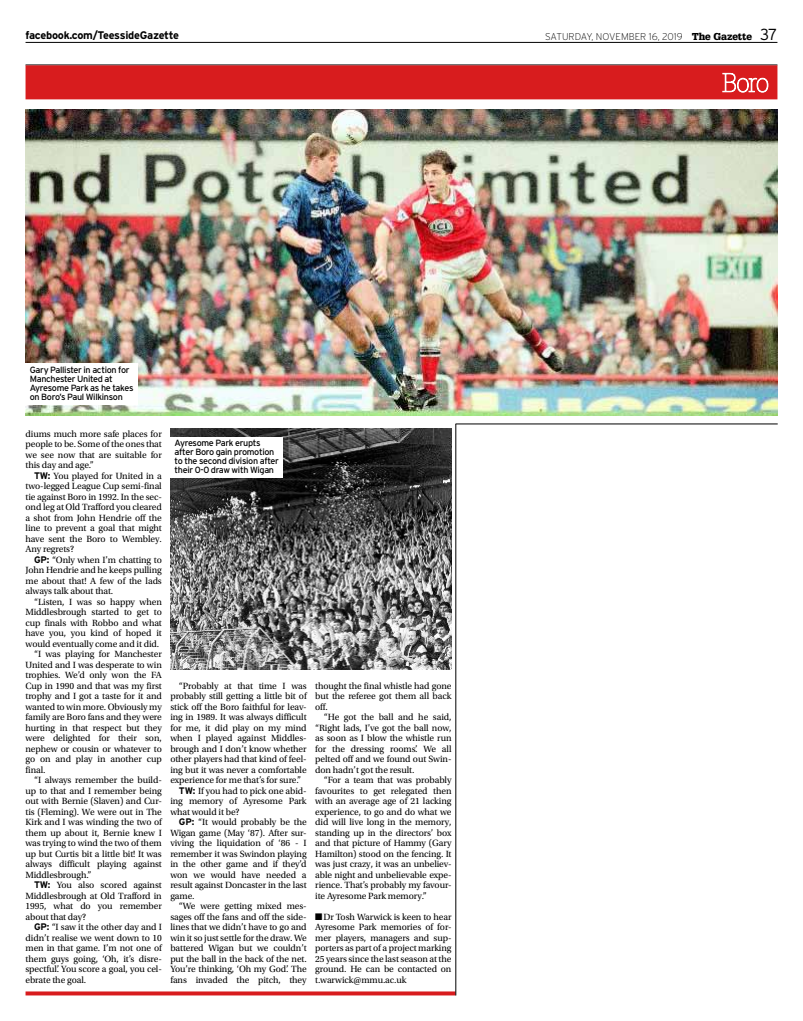
<style>
.page{position:relative;width:803px;height:1021px;background:#fff}
.page>*{position:absolute;margin:0;border:0;box-sizing:border-box;transform-origin:0 0}
.t1{font:700 11px "Interstate";letter-spacing:-.025em;color:#000}
.t2{font:200 9.8px "Interstate";color:#000}
.t3{font:9.5px/10.5px "Utopia Std";letter-spacing:-.01em;color:#000;text-align:justify}
.t4{font:9px/9px "Interstate";letter-spacing:-.035em;color:#000}
.s1{font-family:"Glypha LT Std";font-weight:900}
.s2{font-weight:300;font-size:16px}
.s3{font-family:"Interstate";font-weight:700}
</style>
<div class="page">
<hr style="left:26px;top:42px;width:751px;height:1px;background:#000">
<div style="left:26px;top:65px;width:751px;height:34px;background:#d81c1e"></div>
<svg style="left:722px;top:73px;width:46px;height:19px"></svg>
<svg style="left:26px;top:991px;width:429px;height:4px;background:#dc3638"></svg>
<img style="left:26px;top:109px;width:751px;height:306px">
<div style="left:26px;top:363px;width:111px;height:41px;background:#fff"></div>
<img style="left:170px;top:428px;width:281px;height:241px">
<div style="left:170px;top:436px;width:113px;height:41px;background:#fff"></div>
<hr style="left:455px;top:424px;width:1px;height:571px;background:#000">
<hr style="left:455px;top:423px;width:322px;height:1px;background:#000">
<p class="t1" style="left:26px;top:29px;width:155px">facebook.com/TeessideGazette</p>
<p class="t2" style="left:545px;top:30px;width:234px">SATURDAY, NOVEMBER 16, 2019 <span class="s1">The Gazette</span> <span class="s2">37</span></p>
<p class="t4" style="left:30px;top:365px;width:105px">Gary Pallister in action for<br>Manchester United at<br>Ayresome Park as he takes on Boro’s Paul Wilkinson</p>
<p class="t3" style="left:26px;top:428px;width:138px">diums much more safe places for people to be. Some of the ones that we see now that are suitable for this day and age.”</p>
<p class="t3" style="left:26px;top:470px;width:138px;text-indent:9px"><span class="s3">TW:</span> You played for United in a two-legged League Cup semi-final tie against Boro in 1992. In the sec&shy;ond leg at Old Trafford you cleared a shot from John Hendrie off the line to prevent a goal that might have sent the Boro to Wembley.<br>Any regrets?</p>
<p class="t3" style="left:26px;top:554px;width:138px;text-indent:9px"><span class="s3">GP:</span> “Only when I’m chatting to John Hendrie and he keeps pulling me about that! A few of the lads always talk about that.</p>
<p class="t3" style="left:34px;top:596px;width:129px">“Listen, I was so happy when</p>
<p class="t3" style="left:26px;top:607px;width:138px">Middlesbrough started to get to</p>
<p class="t3" style="left:26px;top:617px;width:138px">cup finals with Robbo and what</p>
<p class="t3" style="left:26px;top:628px;width:138px">have you, you kind of hoped it</p>
<p class="t3" style="left:26px;top:638px;width:135px">would eventually come and it did.</p>
<p class="t3" style="left:34px;top:649px;width:129px">“I was playing for Manchester</p>
<p class="t3" style="left:26px;top:659px;width:138px">United and I was desperate to win</p>
<p class="t3" style="left:26px;top:670px;width:138px">trophies. We’d only won the FA</p>
<p class="t3" style="left:26px;top:680px;width:138px">Cup in 1990 and that was my first</p>
<p class="t3" style="left:26px;top:691px;width:138px">trophy and I got a taste for it and</p>
<p class="t3" style="left:26px;top:701px;width:138px">wanted to win more. Obviously my</p>
<p class="t3" style="left:26px;top:712px;width:138px">family are Boro fans and they were</p>
<p class="t3" style="left:26px;top:722px;width:138px">hurting in that respect but they</p>
<p class="t3" style="left:26px;top:733px;width:138px">were delighted for their son,</p>
<p class="t3" style="left:26px;top:743px;width:138px">nephew or cousin or whatever to</p>
<p class="t3" style="left:26px;top:754px;width:138px">go on and play in another cup</p>
<p class="t3" style="left:26px;top:764px;width:21px">final.</p>
<p class="t3" style="left:34px;top:775px;width:129px">“I always remember the build-</p>
<p class="t3" style="left:26px;top:785px;width:138px">up to that and I remember being</p>
<p class="t3" style="left:26px;top:796px;width:138px">out with Bernie (Slaven) and Cur-</p>
<p class="t3" style="left:26px;top:806px;width:138px">tis (Fleming). We were out in The</p>
<p class="t3" style="left:26px;top:817px;width:138px">Kirk and I was winding the two of</p>
<p class="t3" style="left:26px;top:827px;width:138px">them up about it, Bernie knew I</p>
<p class="t3" style="left:26px;top:838px;width:138px">was trying to wind the two of them</p>
<p class="t3" style="left:26px;top:848px;width:138px">up but Curtis bit a little bit! It was</p>
<p class="t3" style="left:26px;top:859px;width:138px">always difficult playing against</p>
<p class="t3" style="left:26px;top:869px;width:67px">Middlesbrough.”</p>
<p class="t3" style="left:34px;top:880px;width:129px"><span class="s3">TW:</span> You also scored against</p>
<p class="t3" style="left:26px;top:890px;width:138px">Middlesbrough at Old Trafford in</p>
<p class="t3" style="left:26px;top:901px;width:138px">1995, what do you remember</p>
<p class="t3" style="left:26px;top:911px;width:62px">about that day?</p>
<p class="t3" style="left:34px;top:922px;width:129px"><span class="s3">GP:</span> “I saw it the other day and I</p>
<p class="t3" style="left:26px;top:932px;width:138px">didn’t realise we went down to 10</p>
<p class="t3" style="left:26px;top:943px;width:138px">men in that game. I’m not one of</p>
<p class="t3" style="left:26px;top:953px;width:138px">them guys going, ‘Oh, it’s disre-</p>
<p class="t3" style="left:26px;top:964px;width:138px">spectful’. You score a goal, you cel-</p>
<p class="t3" style="left:26px;top:974px;width:62px">ebrate the goal.</p>
<p class="t4" style="left:174px;top:438px;width:106px">Ayresome Park erupts after Boro gain promotion to the second division after their 0-0 draw with Wigan</p>
<p class="t3" style="left:179px;top:680px;width:129px">“Probably at that time I was</p>
<p class="t3" style="left:170px;top:691px;width:138px">probably still getting a little bit of</p>
<p class="t3" style="left:170px;top:701px;width:138px">stick off the Boro faithful for leav-</p>
<p class="t3" style="left:170px;top:712px;width:138px">ing in 1989. It was always difficult</p>
<p class="t3" style="left:170px;top:722px;width:138px">for me, it did play on my mind</p>
<p class="t3" style="left:170px;top:733px;width:138px">when I played against Middles-</p>
<p class="t3" style="left:170px;top:743px;width:138px">brough and I don’t know whether</p>
<p class="t3" style="left:170px;top:754px;width:138px">other players had that kind of feel-</p>
<p class="t3" style="left:170px;top:764px;width:138px">ing but it was never a comfortable</p>
<p class="t3" style="left:170px;top:775px;width:132px">experience for me that’s for sure.”</p>
<p class="t3" style="left:179px;top:785px;width:129px"><span class="s3">TW:</span> If you had to pick one abid-</p>
<p class="t3" style="left:170px;top:796px;width:138px">ing memory of Ayresome Park</p>
<p class="t3" style="left:170px;top:806px;width:71px">what would it be?</p>
<p class="t3" style="left:179px;top:817px;width:129px"><span class="s3">GP:</span> “It would probably be the</p>
<p class="t3" style="left:170px;top:827px;width:138px">Wigan game (May ‘87). After sur-</p>
<p class="t3" style="left:170px;top:838px;width:138px">viving the liquidation of ‘86 - I</p>
<p class="t3" style="left:170px;top:848px;width:138px">remember it was Swindon playing</p>
<p class="t3" style="left:170px;top:859px;width:138px">in the other game and if they’d</p>
<p class="t3" style="left:170px;top:869px;width:138px">won we would have needed a</p>
<p class="t3" style="left:170px;top:880px;width:138px">result against Doncaster in the last</p>
<p class="t3" style="left:170px;top:890px;width:26px">game.</p>
<p class="t3" style="left:179px;top:901px;width:129px">“We were getting mixed mes-</p>
<p class="t3" style="left:170px;top:911px;width:138px">sages off the fans and off the side-</p>
<p class="t3" style="left:170px;top:922px;width:138px">lines that we didn’t have to go and</p>
<p class="t3" style="left:170px;top:932px;width:138px">win it so just settle for the draw. We</p>
<p class="t3" style="left:170px;top:943px;width:138px">battered Wigan but we couldn’t</p>
<p class="t3" style="left:170px;top:953px;width:138px">put the ball in the back of the net.</p>
<p class="t3" style="left:170px;top:964px;width:138px">You’re thinking, ‘Oh my God’. The</p>
<p class="t3" style="left:170px;top:974px;width:138px">fans invaded the pitch, they</p>
<p class="t3" style="left:315px;top:680px;width:138px">thought the final whistle had gone but the referee got them all back off.</p>
<p class="t3" style="left:315px;top:712px;width:138px;text-indent:9px">“He got the ball and he said, “Right lads, I’ve got the ball now, as soon as I blow the whistle run for the dressing rooms’. We all pelted off and we found out Swin&shy;don hadn’t got the result.</p>
<p class="t3" style="left:315px;top:775px;width:138px;text-indent:9px">“For a team that was probably favourites to get relegated then with an average age of 21 lacking experience, to go and do what we did will live long in the memory, standing up in the directors’ box and that picture of Hammy (Gary Hamilton) stood on the fencing. It was just crazy, it was an unbeliev&shy;able night and unbelievable expe&shy;rience. That’s probably my favour&shy;ite Ayresome Park memory.”</p>
<p class="t3" style="left:315px;top:911px;width:138px">■Dr Tosh Warwick is keen to hear Ayresome Park memories of for&shy;mer players, managers and sup&shy;porters as part of a project marking 25 years since the last season at the ground. He can be contacted on t.warwick@mmu.ac.uk</p>
</div>
